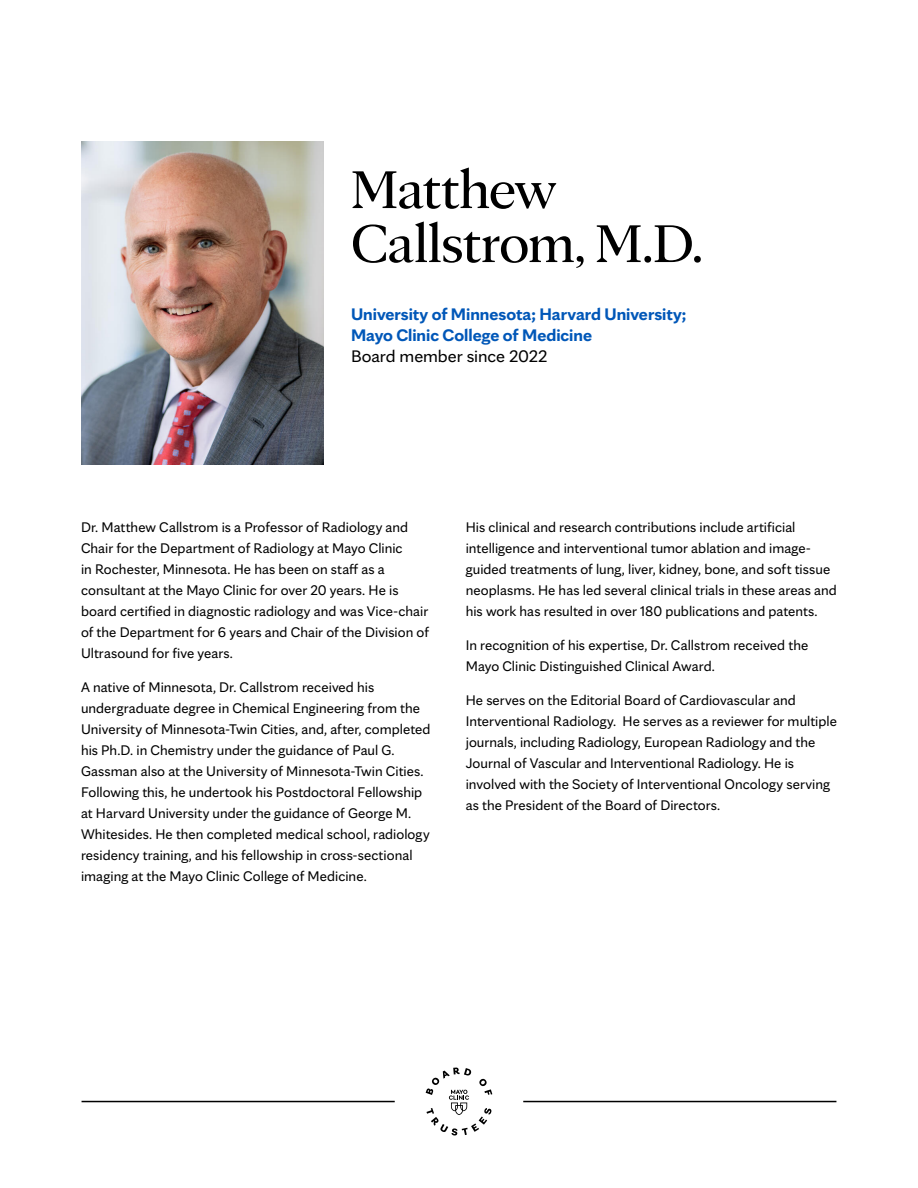
<style>
.page{position:relative;width:918px;height:1188px;background:#fff}
.page>*{position:absolute;margin:0;border:0;box-sizing:border-box;transform-origin:0 0}
.t1{font:57px "Mayo Clinic Serif Display";letter-spacing:-.005em;color:#000}
.t2{font:700 18px/21px "Mayo Clinic Sans";color:#0057b8}
.t3{font:15px/21px "Mayo Clinic Sans";letter-spacing:.005em;color:#000}
.s1{font-weight:400;color:#000}
</style>
<div class="page">
<hr style="left:82px;top:1101px;width:313px;height:1px;background:#000">
<hr style="left:523px;top:1101px;width:313px;height:1px;background:#000">
<svg style="left:426px;top:1068px;width:66px;height:68px"></svg>
<img style="left:81px;top:141px;width:243px;height:324px">
<p class="t1" style="left:351px;top:146px;width:207px">Matthew</p>
<p class="t1" style="left:351px;top:200px;width:353px">Callstrom, M.D.</p>
<p class="t2" style="left:351px;top:301px;width:337px">University of Minnesota; Harvard University;<br>Mayo Clinic College of Medicine<br><span class="s1">Board member since 2022</span></p>
<p class="t3" style="left:81px;top:515px;width:350px">Dr. Matthew Callstrom is a Professor of Radiology and Chair for the Department of Radiology at Mayo Clinic<br>in Rochester, Minnesota. He has been on staff as a consultant at the Mayo Clinic for over 20 years. He is board certified in diagnostic radiology and was Vice-chair of the Department for 6 years and Chair of the Division of Ultrasound for five years.</p>
<p class="t3" style="left:81px;top:675px;width:351px">A native of Minnesota, Dr. Callstrom received his undergraduate degree in Chemical Engineering from the University of Minnesota-Twin Cities, and, after, completed his Ph.D. in Chemistry under the guidance of Paul G.<br>Gassman also at the University of Minnesota-Twin Cities.<br>Following this, he undertook his Postdoctoral Fellowship at Harvard University under the guidance of George M.<br>Whitesides. He then completed medical school, radiology residency training, and his fellowship in cross-sectional imaging at the Mayo Clinic College of Medicine.</p>
<p class="t3" style="left:466px;top:515px;width:373px">His clinical and research contributions include artificial intelligence and interventional tumor ablation and image&shy;guided treatments of lung, liver, kidney, bone, and soft tissue neoplasms. He has led several clinical trials in these areas and his work has resulted in over 180 publications and patents.</p>
<p class="t3" style="left:466px;top:633px;width:344px">In recognition of his expertise, Dr. Callstrom received the<br>Mayo Clinic Distinguished Clinical Award.</p>
<p class="t3" style="left:466px;top:689px;width:373px">He serves on the Editorial Board of Cardiovascular and Interventional Radiology. He serves as a reviewer for multiple journals, including Radiology, European Radiology and the Journal of Vascular and Interventional Radiology. He is involved with the Society of Interventional Oncology serving as the President of the Board of Directors.</p>
</div>
